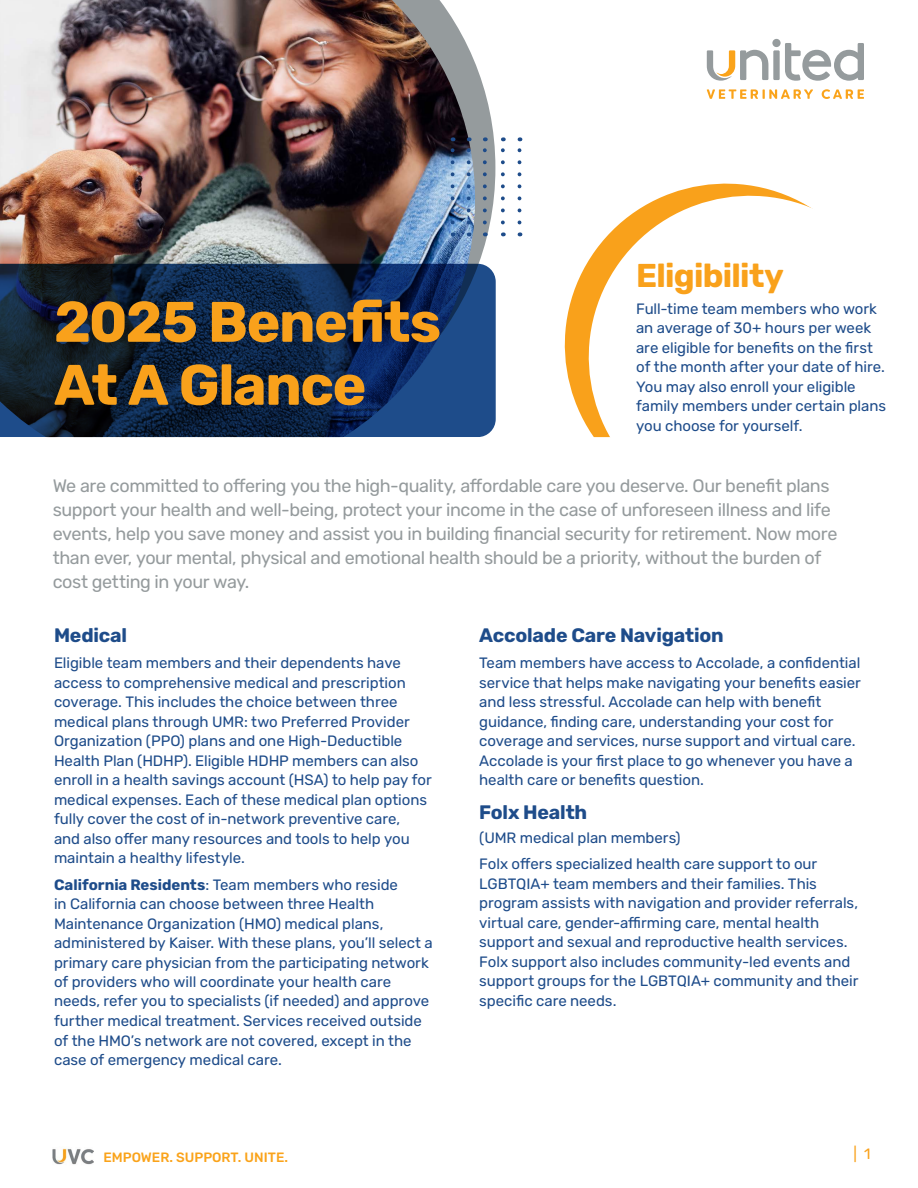
<style>
.page{position:relative;width:918px;height:1188px;background:#fff}
.page>*{position:absolute;margin:0;border:0;box-sizing:border-box;transform-origin:0 0}
.t1{font:700 57px/63px "Rubik";letter-spacing:-.025em;color:#f9a11b}
.t2{font:700 33px "Rubik";letter-spacing:-.02em;color:#f9a11b}
.t3{font:700 19.5px "Rubik";letter-spacing:-.01em;color:#1e4c8a}
.t4{font:18px/24px "Rubik";letter-spacing:-.025em;color:#959b9d}
.t5{font:15px/19.5px "Rubik";letter-spacing:-.005em;color:#1e4c8a}
.t6{font:15px "Rubik";color:#f9a11b}
.t7{font:500 13.5px "Rubik";color:#faa31a}
.s1{font-weight:700}
</style>
<div class="page">
<svg style="left:567px;top:183px;width:246px;height:254px"></svg>
<svg style="left:475px;top:63px;width:20px;height:201px;fill:#959b9d"></svg>
<img style="left:0;top:0;width:475px;height:264px">
<svg style="left:518px;top:137px;width:3px;height:86px"></svg>
<svg style="left:501px;top:137px;width:4px;height:86px"></svg>
<svg style="left:483px;top:137px;width:4px;height:86px"></svg>
<svg style="left:467px;top:137px;width:4px;height:86px"></svg>
<svg style="left:451px;top:137px;width:4px;height:86px"></svg>
<div style="left:773px;top:50px;width:7px;height:30px;background:#959b9d"></div>
<svg style="left:785px;top:43px;width:79px;height:38px"></svg>
<svg style="left:707px;top:89px;width:106px;height:10px"></svg>
<svg style="left:822px;top:89px;width:42px;height:10px"></svg>
<svg style="left:707px;top:50px;width:61px;height:31px"></svg>
<div style="left:772px;top:39px;width:9px;height:8px;background:#959b9d;border-radius:50%"></div>
<svg style="left:0;top:264px;width:496px;height:173px;background:#10284b"></svg>
<img style="left:53px;top:1148px;width:41px;height:17px">
<h1 class="t1" style="left:54px;top:292px;width:389px">2025 Benefits<br>At A Glance</h1>
<h2 class="t2" style="left:636px;top:257px;width:149px">Eligibility</h2>
<p class="t5" style="left:636px;top:299px;width:251px">Full-time team members who work an average of 30+ hours per week are eligible for benefits on the first of the month after your date of hire.<br>You may also enroll your eligible family members under certain plans you choose for yourself.</p>
<p class="t4" style="left:53px;top:474px;width:786px">We are committed to offering you the high-quality, affordable care you deserve. Our benefit plans support your health and well-being, protect your income in the case of unforeseen illness and life events, help you save money and assist you in building financial security for retirement. Now more than ever, your mental, physical and emotional health should be a priority, without the burden of cost getting in your way.</p>
<h3 class="t3" style="left:54px;top:624px;width:75px">Medical</h3>
<p class="t5" style="left:54px;top:654px;width:379px">Eligible team members and their dependents have access to comprehensive medical and prescription coverage. This includes the choice between three medical plans through UMR: two Preferred Provider Organization (PPO) plans and one High-Deductible Health Plan (HDHP). Eligible HDHP members can also enroll in a health savings account (HSA) to help pay for medical expenses. Each of these medical plan options fully cover the cost of in-network preventive care,<br>and also offer many resources and tools to help you maintain a healthy lifestyle.</p>
<p class="t5" style="left:54px;top:875px;width:380px"><span class="s1">California Residents</span>: Team members who reside<br>in California can choose between three Health Maintenance Organization (HMO) medical plans, administered by Kaiser. With these plans, you’ll select a primary care physician from the participating network of providers who will coordinate your health care needs, refer you to specialists (if needed) and approve further medical treatment. Services received outside of the HMO’s network are not covered, except in the case of emergency medical care.</p>
<p class="t7" style="left:103px;top:1150px;width:186px">EMPOWER. SUPPORT. UNITE.</p>
<h3 class="t3" style="left:479px;top:624px;width:246px">Accolade Care Navigation</h3>
<p class="t5" style="left:479px;top:654px;width:383px">Team members have access to Accolade, a confidential service that helps make navigating your benefits easier and less stressful. Accolade can help with benefit guidance, finding care, understanding your cost for coverage and services, nurse support and virtual care.<br>Accolade is your first place to go whenever you have a health care or benefits question.</p>
<h3 class="t3" style="left:479px;top:801px;width:110px">Folx Health</h3>
<p class="t5" style="left:479px;top:825px;width:339px;line-height:26.2px">(UMR medical plan members)<br>Folx offers specialized health care support to our</p>
<p class="t5" style="left:479px;top:874px;width:381px">LGBTQIA+ team members and their families. This program assists with navigation and provider referrals, virtual care, gender-affirming care, mental health support and sexual and reproductive health services.<br>Folx support also includes community-led events and support groups for the LGBTQIA+ community and their specific care needs.</p>
<p class="t6" style="left:853px;top:1146px;width:19px">| 1</p>
</div>
